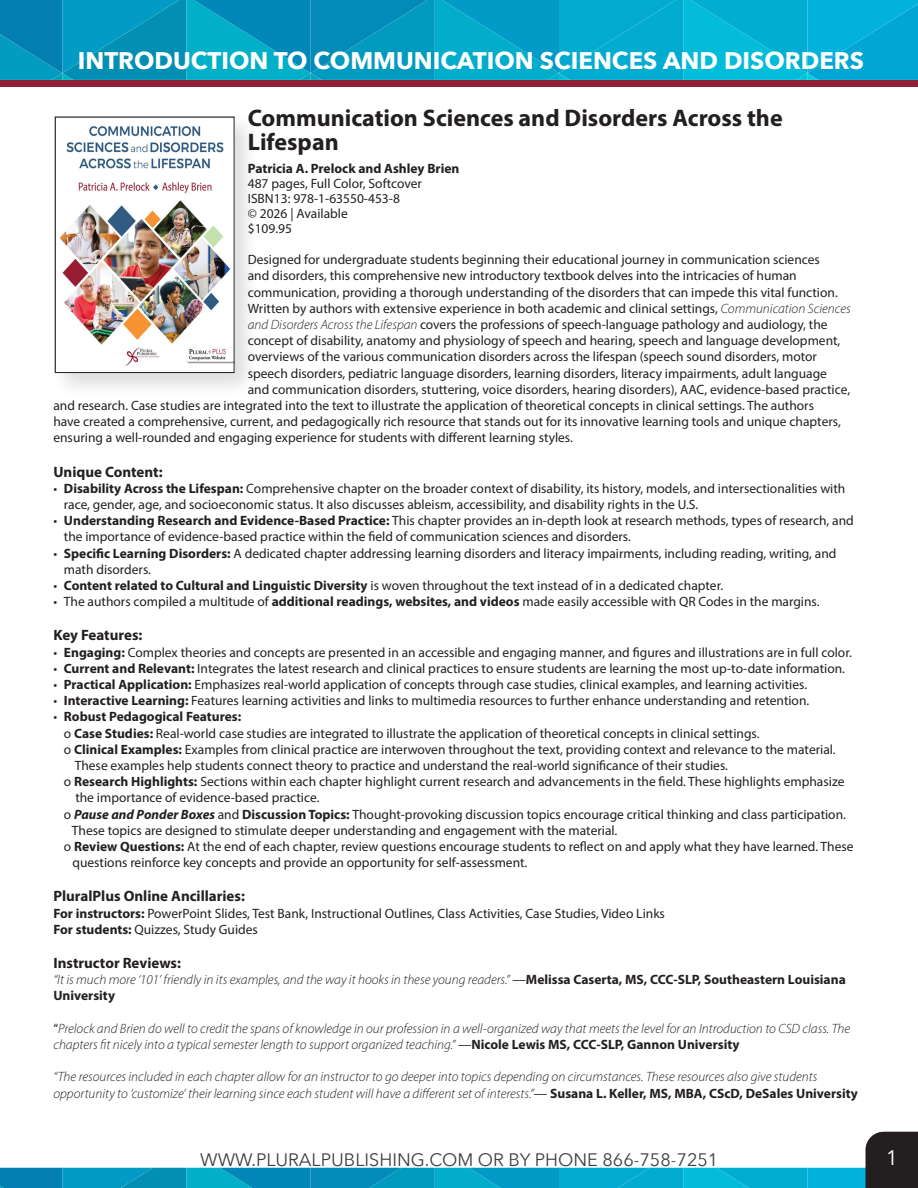
<style>
.page{position:relative;width:918px;height:1188px;background:#fff}
.page>*{position:absolute;margin:0;border:0;box-sizing:border-box;transform-origin:0 0}
.Title_1{font:700 24px/24px "Myriad Pro";color:#231f20}
.t1{font:700 24px "Avenir Next";color:#fff}
.t2{font:21px "Avenir Next";color:#fff}
.t3{font:18px "Avenir Next";color:#3e3e3f}
.Key_Features{font:700 15px "Myriad Pro";color:#231f20}
.Bullet_text{font:13.5px/16.2px "Myriad Pro";color:#231f20}
.Body_Text_1{font:13.5px "Myriad Pro";color:#231f20}
.Body_Text_1-2{font:italic 300 13.5px/16.2px "Myriad Pro";color:#231f20}
.Info_1{font:13.5px "Myriad Pro";color:#231f20}
.Author{font:700 13.5px "Myriad Pro";color:#231f20}
.Bullet_text-2{font:700 13.5px "Myriad Pro";color:#231f20}
.s1{font-weight:300;font-style:italic}
.s2{font-weight:700}
.s3{font-weight:400}
.s4{font-weight:700;font-style:italic}
.s5{font-weight:400;font-style:normal}
.s6{font-weight:700;font-style:normal}
</style>
<div class="page">
<div style="left:0;top:65px;width:918px;height:21px;background:#8e2135"></div>
<svg style="left:0;top:0;width:918px;height:80px;background:#02a1c7"></svg>
<svg style="left:0;top:1132px;width:918px;height:56px"></svg>
<div style="left:50px;top:112px;width:210px;height:286px;background:#231f20;opacity:.15"></div>
<img style="left:57px;top:119px;width:175px;height:252px">
<div style="left:55px;top:117px;width:179px;height:256px;border:1px solid #231f20"></div>
<p class="t1" style="left:78px;top:40px;width:788px">INTRODUCTION TO COMMUNICATION SCIENCES AND DISORDERS</p>
<p class="Title_1" style="left:248px;top:105px;width:536px">Communication Sciences and Disorders Across the<br>Lifespan</p>
<p class="Author" style="left:248px;top:160px;width:213px">Patricia A. Prelock and Ashley Brien</p>
<p class="Info_1" style="left:248px;top:175px;width:176px">487 pages, Full Color, Softcover</p>
<p class="Info_1" style="left:248px;top:190px;width:154px">ISBN13: 978-1-63550-453-8</p>
<p class="Info_1" style="left:248px;top:205px;width:102px">© 2026 | Available</p>
<p class="Info_1" style="left:248px;top:220px;width:46px">$109.95</p>
<p class="Body_Text_1" style="left:248px;top:251px;width:574px">Designed for undergraduate students beginning their educational journey in communication sciences</p>
<p class="Body_Text_1" style="left:248px;top:267px;width:550px">and disorders, this comprehensive new introductory textbook delves into the intricacies of human</p>
<p class="Body_Text_1" style="left:248px;top:284px;width:592px">communication, providing a thorough understanding of the disorders that can impede this vital function.</p>
<p class="Body_Text_1" style="left:248px;top:300px;width:605px">Written by authors with extensive experience in both academic and clinical settings, <span class="s1">Communication Sciences</span></p>
<p class="Body_Text_1" style="left:248px;top:316px;width:581px"><span class="s1">and Disorders Across the Lifespan</span> covers the professions of speech-language pathology and audiology, the</p>
<p class="Body_Text_1" style="left:248px;top:332px;width:594px">concept of disability, anatomy and physiology of speech and hearing, speech and language development,</p>
<p class="Body_Text_1" style="left:248px;top:348px;width:571px">overviews of the various communication disorders across the lifespan (speech sound disorders, motor</p>
<p class="Body_Text_1" style="left:248px;top:365px;width:581px">speech disorders, pediatric language disorders, learning disorders, literacy impairments, adult language</p>
<p class="Body_Text_1" style="left:248px;top:381px;width:604px">and communication disorders, stuttering, voice disorders, hearing disorders), AAC, evidence-based practice,</p>
<p class="Body_Text_1" style="left:53px;top:397px;width:762px">and research. Case studies are integrated into the text to illustrate the application of theoretical concepts in clinical settings. The authors</p>
<p class="Body_Text_1" style="left:53px;top:413px;width:789px">have created a comprehensive, current, and pedagogically rich resource that stands out for its innovative learning tools and unique chapters,</p>
<p class="Body_Text_1" style="left:53px;top:429px;width:521px">ensuring a well-rounded and engaging experience for students with different learning styles.</p>
<p class="Key_Features" style="left:53px;top:462px;width:111px">Unique Content:</p>
<p class="Bullet_text" style="left:64px;top:480px;width:783px;text-indent:-10px">• <span class="s2">Disability Across the Lifespan:</span> Comprehensive chapter on the broader context of disability, its history, models, and intersectionalities with race, gender, age, and socioeconomic status. It also discusses ableism, accessibility, and disability rights in the U.S.</p>
<p class="Bullet_text" style="left:64px;top:512px;width:792px;text-indent:-10px">• <span class="s2">Understanding Research and Evidence-Based Practice:</span> This chapter provides an in-depth look at research methods, types of research, and the importance of evidence-based practice within the field of communication sciences and disorders.</p>
<p class="Bullet_text" style="left:64px;top:545px;width:774px;text-indent:-10px">• <span class="s2">Specific Learning Disorders:</span> A dedicated chapter addressing learning disorders and literacy impairments, including reading, writing, and math disorders.</p>
<p class="Bullet_text" style="left:53px;top:577px;width:671px">• <span class="s2">Content related to Cultural and Linguistic Diversity</span> is woven throughout the text instead of in a dedicated chapter.</p>
<p class="Bullet_text" style="left:53px;top:593px;width:768px">• The authors compiled a multitude of <span class="s2">additional readings, websites, and videos</span> made easily accessible with QR Codes in the margins.</p>
<p class="Key_Features" style="left:53px;top:626px;width:91px">Key Features:</p>
<p class="Bullet_text" style="left:53px;top:644px;width:800px">• <span class="s2">Engaging:</span> Complex theories and concepts are presented in an accessible and engaging manner, and figures and illustrations are in full color.</p>
<p class="Bullet_text" style="left:53px;top:660px;width:793px">• <span class="s2">Current and Relevant:</span> Integrates the latest research and clinical practices to ensure students are learning the most up-to-date information.</p>
<p class="Bullet_text" style="left:53px;top:676px;width:755px">• <span class="s2">Practical Application:</span> Emphasizes real-world application of concepts through case studies, clinical examples, and learning activities.</p>
<p class="Bullet_text" style="left:53px;top:692px;width:757px">• <span class="s2">Interactive Learning:</span> Features learning activities and links to multimedia resources to further enhance understanding and retention.</p>
<p class="Bullet_text-2" style="left:53px;top:708px;width:189px"><span class="s3">•</span> Robust Pedagogical Features:</p>
<p class="Bullet_text" style="left:64px;top:725px;width:697px">o <span class="s2">Case Studies:</span> Real-world case studies are integrated to illustrate the application of theoretical concepts in clinical settings.</p>
<p class="Bullet_text" style="left:75px;top:741px;width:762px;text-indent:-11px">o <span class="s2">Clinical Examples:</span> Examples from clinical practice are interwoven throughout the text, providing context and relevance to the material.<br>These examples help students connect theory to practice and understand the real-world significance of their studies.</p>
<p class="Bullet_text" style="left:75px;top:773px;width:771px;text-indent:-11px">o <span class="s2">Research Highlights:</span> Sections within each chapter highlight current research and advancements in the field. These highlights emphasize the importance of evidence-based practice.</p>
<p class="Bullet_text" style="left:72px;top:806px;width:776px;text-indent:-8px">o <span class="s4">Pause and Ponder Boxes</span> and <span class="s2">Discussion Topics:</span> Thought-provoking discussion topics encourage critical thinking and class participation.<br>These topics are designed to stimulate deeper understanding and engagement with the material.</p>
<p class="Bullet_text" style="left:72px;top:838px;width:783px;text-indent:-9px">o <span class="s2">Review Questions:</span> At the end of each chapter, review questions encourage students to reflect on and apply what they have learned. These questions reinforce key concepts and provide an opportunity for self-assessment.</p>
<p class="Key_Features" style="left:53px;top:887px;width:193px">PluralPlus Online Ancillaries:</p>
<p class="Body_Text_1" style="left:53px;top:905px;width:613px"><span class="s2">For instructors:</span> PowerPoint Slides, Test Bank, Instructional Outlines, Class Activities, Case Studies, Video Links</p>
<p class="Body_Text_1" style="left:53px;top:921px;width:206px"><span class="s2">For students:</span> Quizzes, Study Guides</p>
<p class="Key_Features" style="left:53px;top:953px;width:129px">Instructor Reviews:</p>
<p class="Body_Text_1-2" style="left:53px;top:971px;width:794px">“It is much more ‘101’ friendly in its examples, and the way it hooks in these young readers.” <span class="s5">—</span><span class="s6">Melissa Caserta, MS, CCC-SLP, Southeastern Louisiana<br>University</span></p>
<p class="Body_Text_1-2" style="left:53px;top:1020px;width:798px"><span class="s5">“</span>Prelock and Brien do well to credit the spans of knowledge in our profession in a well-organized way that meets the level for an Introduction to CSD class. The chapters fit nicely into a typical semester length to support organized teaching.” <span class="s5">—</span><span class="s6">Nicole Lewis MS, CCC-SLP, Gannon University</span></p>
<p class="Body_Text_1-2" style="left:53px;top:1069px;width:806px">“The resources included in each chapter allow for an instructor to go deeper into topics depending on circumstances. These resources also give students opportunity to ‘customize’ their learning since each student will have a different set of interests.”<span class="s5">—</span> <span class="s6">Susana L. Keller, MS, MBA, CScD, DeSales University</span></p>
<p class="t3" style="left:200px;top:1145px;width:520px">WWW.PLURALPUBLISHING.COM OR BY PHONE 866-758-7251</p>
<p class="t2" style="left:885px;top:1140px;width:14px">1</p>
</div>
